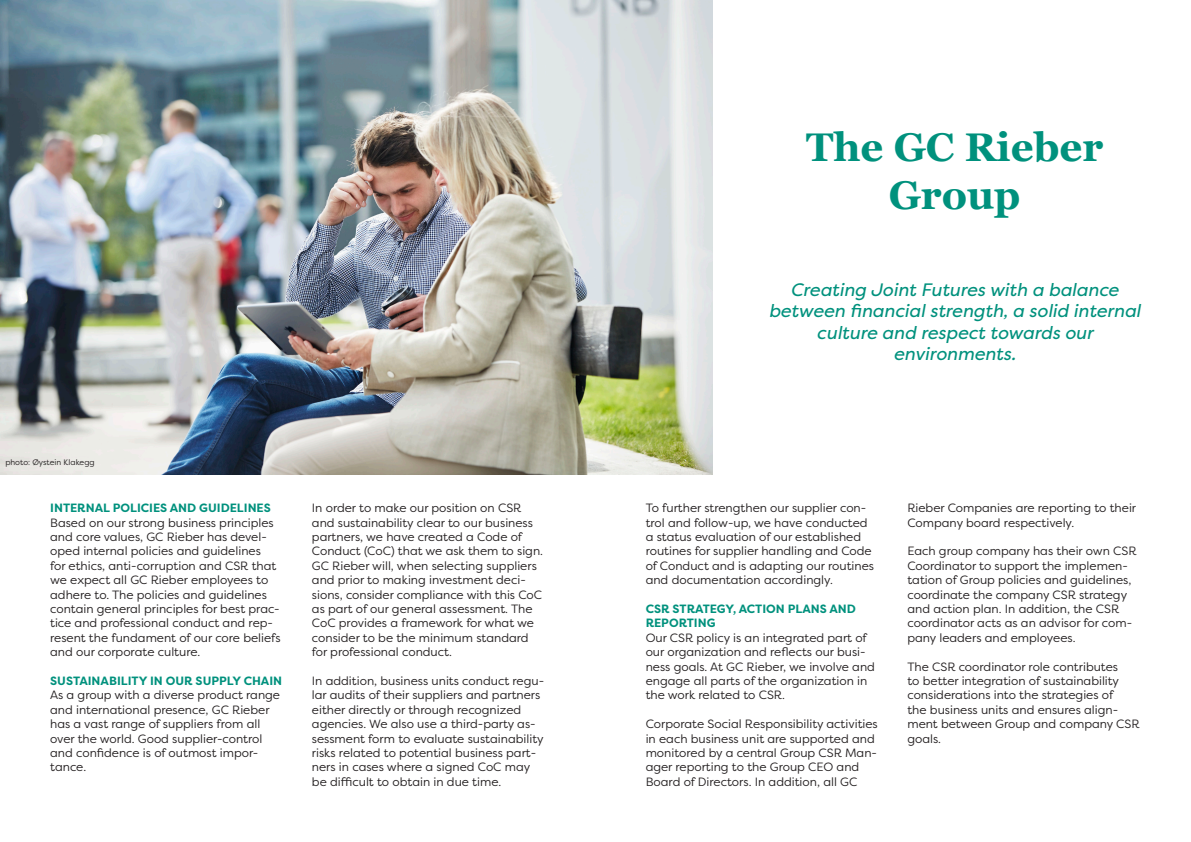
<style>
.page{position:relative;width:1191px;height:842px;background:#fff}
.page>*{position:absolute;margin:0;border:0;box-sizing:border-box;transform-origin:0 0}
.t1{font:700 40px "Georgia";color:#00917d}
.t2{font:italic 18px/21.6px "Filson Pro";color:#00917d;text-align:center}
.t3{font:12px/14.4px "Filson Pro";color:#231f20}
.t4{font:700 12px/14.4px "Filson Pro";color:#00917d}
.t5{font:8px "Filson Pro";color:#231f20}
.s1{font-weight:700;color:#00917d}
</style>
<div class="page">
<img style="left:0;top:0;width:712px;height:475px">
<p class="t5" style="left:5px;top:457px;width:91px">photo: Øystein Klakegg</p>
<p class="t3" style="left:50px;top:500px;width:232px"><span class="s1">INTERNAL POLICIES AND GUIDELINES </span>Based on our strong business principles and core values, GC Rieber has devel&shy;oped internal policies and guidelines<br>for ethics, anti-corruption and CSR that we expect all GC Rieber employees to adhere to. The policies and guidelines contain general principles for best prac&shy;tice and professional conduct and rep&shy;resent the fundament of our core beliefs and our corporate culture.</p>
<p class="t4" style="left:50px;top:674px;width:233px">SUSTAINABILITY IN OUR SUPPLY CHAIN</p>
<p class="t3" style="left:50px;top:688px;width:231px">As a group with a diverse product range and international presence, GC Rieber has a vast range of suppliers from all over the world. Good supplier-control and confidence is of outmost impor&shy;tance.</p>
<p class="t3" style="left:312px;top:500px;width:233px">In order to make our position on CSR and sustainability clear to our business partners, we have created a Code of Conduct (CoC) that we ask them to sign.<br>GC Rieber will, when selecting suppliers and prior to making investment deci&shy;sions, consider compliance with this CoC as part of our general assessment. The CoC provides a framework for what we consider to be the minimum standard for professional conduct.</p>
<p class="t3" style="left:312px;top:673px;width:234px">In addition, business units conduct regu&shy;lar audits of their suppliers and partners either directly or through recognized agencies. We also use a third-party as&shy;sessment form to evaluate sustainability risks related to potential business part&shy;ners in cases where a signed CoC may be difficult to obtain in due time.</p>
<p class="t1" style="left:806px;top:122px;width:299px">The GC Rieber</p>
<p class="t1" style="left:888px;top:170px;width:133px">Group</p>
<p class="t2" style="left:790px;top:278px;width:329px">Creating Joint Futures with a balance</p>
<p class="t2" style="left:768px;top:300px;width:373px">between financial strength, a solid internal culture and respect towards our</p>
<p class="t2" style="left:893px;top:343px;width:124px">environments.</p>
<p class="t3" style="left:645px;top:500px;width:230px">To further strengthen our supplier con&shy;trol and follow-up, we have conducted a status evaluation of our established routines for supplier handling and Code of Conduct and is adapting our routines and documentation accordingly.</p>
<p class="t4" style="left:645px;top:602px;width:212px">CSR STRATEGY, ACTION PLANS AND<br>REPORTING</p>
<p class="t3" style="left:645px;top:630px;width:231px">Our CSR policy is an integrated part of our organization and reflects our busi&shy;ness goals. At GC Rieber, we involve and engage all parts of the organization in the work related to CSR.</p>
<p class="t3" style="left:645px;top:716px;width:234px">Corporate Social Responsibility activities in each business unit are supported and monitored by a central Group CSR Man&shy;ager reporting to the Group CEO and Board of Directors. In addition, all GC</p>
<p class="t3" style="left:907px;top:500px;width:230px">Rieber Companies are reporting to their<br>Company board respectively.</p>
<p class="t3" style="left:907px;top:544px;width:231px">Each group company has their own CSR Coordinator to support the implemen&shy;tation of Group policies and guidelines, coordinate the company CSR strategy and action plan. In addition, the CSR coordinator acts as an advisor for com&shy;pany leaders and employees.</p>
<p class="t3" style="left:907px;top:659px;width:234px">The CSR coordinator role contributes<br>to better integration of sustainability considerations into the strategies of<br>the business units and ensures align&shy;ment between Group and company CSR goals.</p>
</div>
